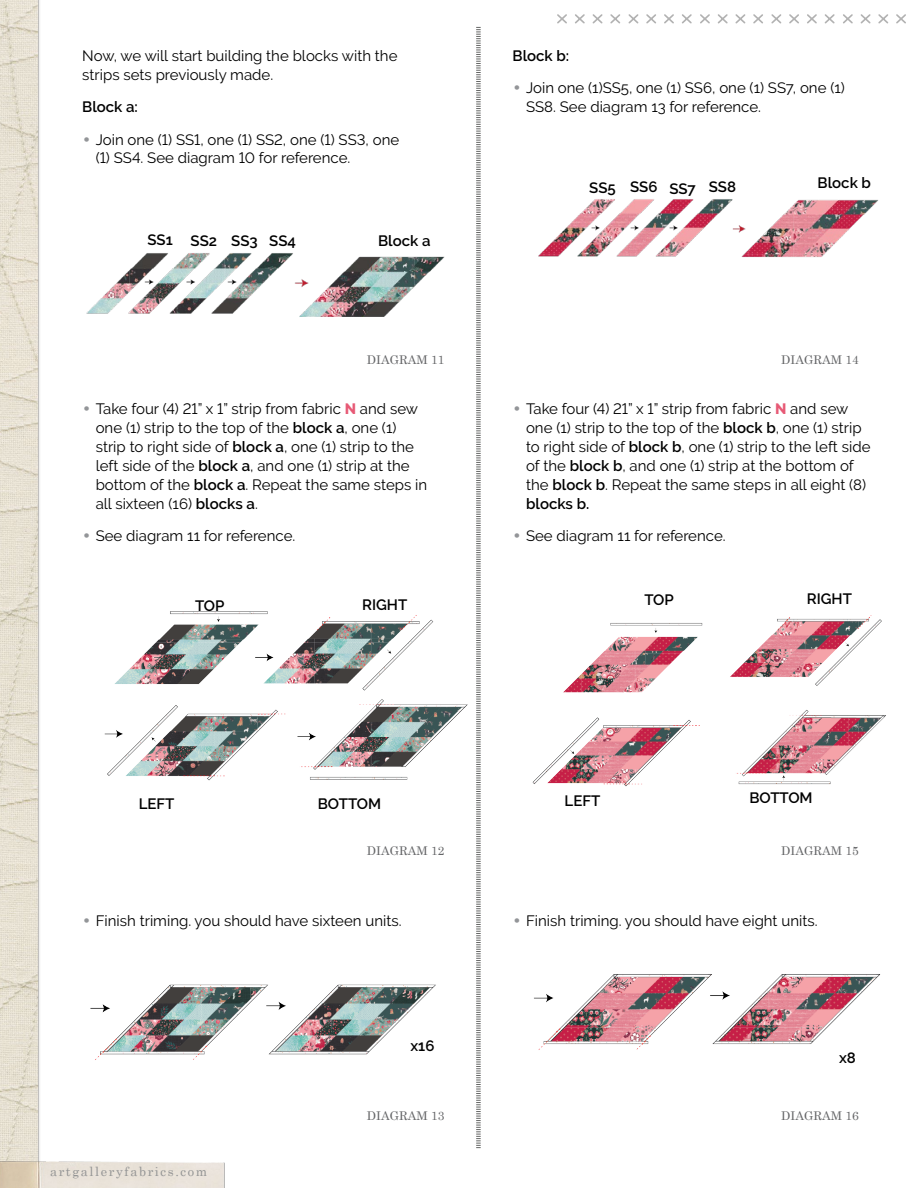
<style>
.page{position:relative;width:918px;height:1188px;background:#fff}
.page>*{position:absolute;margin:0;border:0;box-sizing:border-box;transform-origin:0 0}
.t1{font:15px/18.9px "Raleway";color:#000}
.t2{font:600 15px "Raleway";color:#000}
.t3{font:12.75px "Century Schoolbook";letter-spacing:.125em;color:#939494}
.t4{font:12px "Century Schoolbook";color:#636466}
.s1{font-family:"Century Gothic";color:#939598}
.s2{font-weight:800;color:#e75a76}
.s3{font-weight:600}
</style>
<div class="page">
<img style="left:0;top:0;width:40px;height:1154px">
<svg style="left:476px;top:27px;width:5px;height:1121px"></svg>
<img style="left:0;top:1154px;width:225px;height:34px">
<svg style="left:557px;top:14px;width:349px;height:10px"></svg>
<img style="left:104px;top:611px;width:364px;height:170px">
<img style="left:538px;top:199px;width:340px;height:58px">
<img style="left:532px;top:615px;width:354px;height:172px">
<img style="left:90px;top:984px;width:346px;height:76px">
<img style="left:534px;top:974px;width:347px;height:76px">
<img style="left:86px;top:253px;width:359px;height:64px">
<p class="t1" style="left:82px;top:46px;width:317px">Now, we will start building the blocks with the strips sets previously made.</p>
<p class="t2" style="left:82px;top:98px;width:57px">Block a:</p>
<p class="t1" style="left:96px;top:130px;width:305px;text-indent:-14px"><span class="s1">•</span> Join one (1) SS1, one (1) SS2, one (1) SS3, one (1) SS4. See diagram 10 for reference.</p>
<p class="t2" style="left:513px;top:47px;width:58px">Block b:</p>
<p class="t1" style="left:526px;top:78px;width:320px;text-indent:-14px"><span class="s1">•</span> Join one (1)SS5, one (1) SS6, one (1) SS7, one (1)<br>SS8. See diagram 13 for reference.</p>
<p class="t2" style="left:589px;top:178px;width:148px">SS5 SS6 SS7 SS8</p>
<p class="t2" style="left:818px;top:174px;width:55px">Block b</p>
<p class="t2" style="left:147px;top:233px;width:150px">SS1 SS2 SS3 SS4</p>
<p class="t2" style="left:378px;top:233px;width:54px">Block a</p>
<p class="t4" style="left:367px;top:349px;width:79px">DIAGRAM 11</p>
<p class="t4" style="left:781px;top:349px;width:79px">DIAGRAM 14</p>
<p class="t1" style="left:96px;top:399px;width:333px;text-indent:-14px"><span class="s1">•</span> Take four (4) 21” x 1” strip from fabric <span class="s2">N</span> and sew one (1) strip to the top of the <span class="s3">block a</span>, one (1) strip to right side of <span class="s3">block a</span>, one (1) strip to the left side of the <span class="s3">block a</span>, and one (1) strip at the bottom of the <span class="s3">block a</span>. Repeat the same steps in all sixteen (16) <span class="s3">blocks a</span>.</p>
<p class="t1" style="left:82px;top:526px;width:215px"><span class="s1">•</span> See diagram 11 for reference.</p>
<p class="t1" style="left:526px;top:399px;width:346px;text-indent:-14px"><span class="s1">•</span> Take four (4) 21” x 1” strip from fabric <span class="s2">N</span> and sew one (1) strip to the top of the <span class="s3">block b</span>, one (1) strip to right side of <span class="s3">block b</span>, one (1) strip to the left side of the <span class="s3">block b</span>, and one (1) strip at the bottom of the <span class="s3">block b</span>. Repeat the same steps in all eight (8) <span class="s3">blocks b.</span></p>
<p class="t1" style="left:513px;top:526px;width:215px"><span class="s1">•</span> See diagram 11 for reference.</p>
<p class="t2" style="left:195px;top:597px;width:31px">TOP</p>
<p class="t2" style="left:362px;top:596px;width:47px">RIGHT</p>
<p class="t2" style="left:644px;top:591px;width:31px">TOP</p>
<p class="t2" style="left:807px;top:590px;width:47px">RIGHT</p>
<p class="t2" style="left:139px;top:795px;width:37px">LEFT</p>
<p class="t2" style="left:565px;top:792px;width:37px">LEFT</p>
<p class="t2" style="left:318px;top:795px;width:65px">BOTTOM</p>
<p class="t4" style="left:367px;top:841px;width:79px">DIAGRAM 12</p>
<p class="t2" style="left:749px;top:789px;width:65px">BOTTOM</p>
<p class="t4" style="left:781px;top:841px;width:79px">DIAGRAM 15</p>
<p class="t1" style="left:82px;top:912px;width:321px"><span class="s1">•</span> Finish triming. you should have sixteen units.</p>
<p class="t1" style="left:513px;top:912px;width:307px"><span class="s1">•</span> Finish triming. you should have eight units.</p>
<p class="t2" style="left:410px;top:1037px;width:25px">x16</p>
<p class="t2" style="left:839px;top:1049px;width:18px">x8</p>
<p class="t3" style="left:50px;top:1161px;width:159px">artgalleryfabrics.com</p>
<p class="t4" style="left:367px;top:1105px;width:79px">DIAGRAM 13</p>
<p class="t4" style="left:781px;top:1105px;width:79px">DIAGRAM 16</p>
</div>
